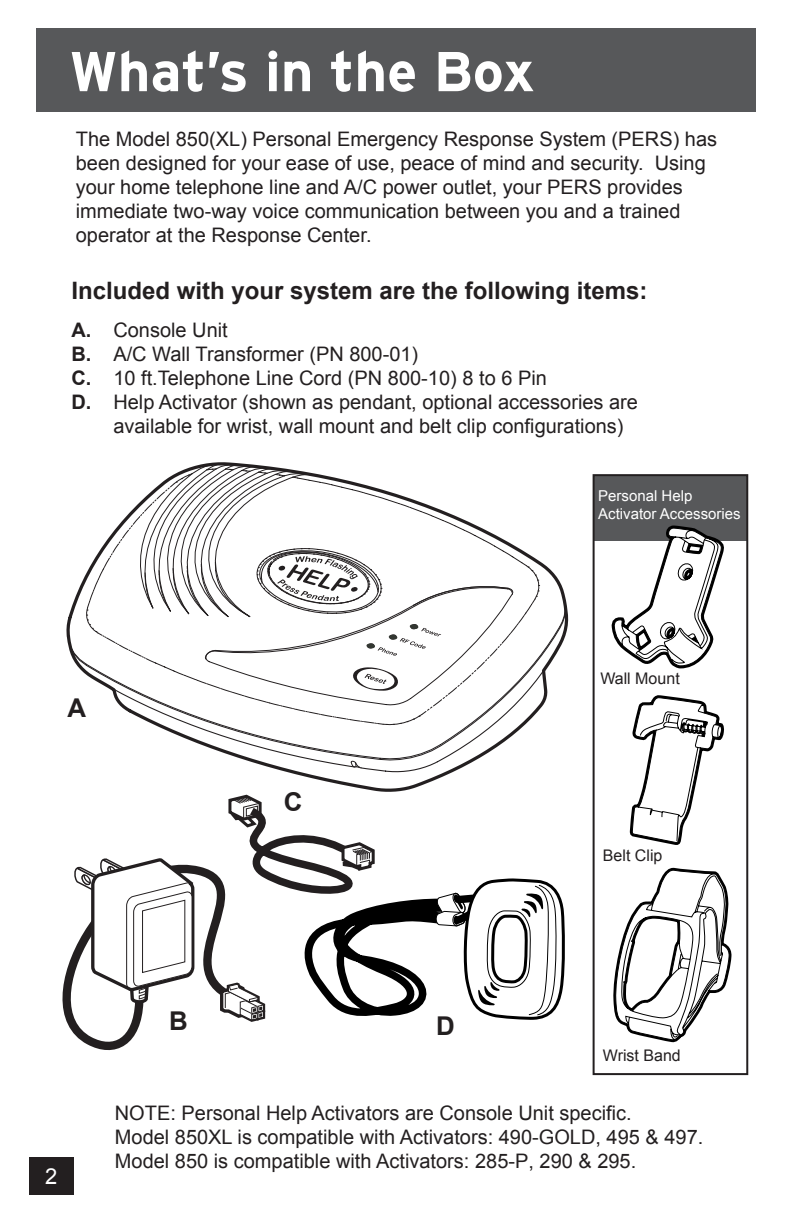
<style>
.page{position:relative;width:792px;height:1224px;background:#fff}
.page>*{position:absolute;margin:0;border:0;box-sizing:border-box;transform-origin:0 0}
.t1{font:700 56px "Interstate";color:#fff}
.t2{font:700 25.8px "Arial";color:#231f20}
.t3{font:700 24px "Arial";color:#231f20}
.t4{font:22px "Arial";color:#fff}
.t5{font:20px/24px "Arial";color:#231f20}
.t6{font:16px "Arial";color:#231f20}
.t7{font:15px/18px "Arial";color:#fff}
.s1{font-weight:700}
</style>
<div class="page">
<div style="left:29px;top:1158px;width:44px;height:37px;background:#231f20"></div>
<div style="left:594px;top:475px;width:153px;height:65px;background:#57585a"></div>
<svg style="left:62px;top:866px;width:142px;height:185px"></svg>
<svg style="left:74px;top:858px;width:122px;height:147px"></svg>
<div style="left:36px;top:29px;width:720px;height:83px;background:#57585a"></div>
<svg style="left:608px;top:523px;width:141px;height:323px"></svg>
<svg style="left:613px;top:867px;width:119px;height:176px"></svg>
<svg style="left:204px;top:800px;width:361px;height:222px"></svg>
<div style="left:593px;top:474px;width:155px;height:601px;border:2px solid #231f20"></div>
<svg style="left:66px;top:462px;width:503px;height:330px"></svg>
<svg style="left:86px;top:464px;width:454px;height:261px"></svg>
<h1 class="t1" style="left:69px;top:40px;width:467px">What’s in the Box</h1>
<p class="t5" style="left:76px;top:127px;width:643px">The Model 850(XL) Personal Emergency Response System (PERS) has been designed for your ease of use, peace of mind and security. Using your home telephone line and A/C power outlet, your PERS provides immediate two-way voice communication between you and a trained operator at the Response Center.</p>
<p class="t3" style="left:71px;top:274px;width:578px">Included with your system are the following items:</p>
<p class="t5" style="left:71px;top:318px;width:158px"><span class="s1">A.</span> Console Unit</p>
<p class="t5" style="left:71px;top:342px;width:348px"><span class="s1">B.</span> A/C Wall Transformer (PN 800-01)</p>
<p class="t5" style="left:71px;top:366px;width:477px"><span class="s1">C.</span> 10 ft.Telephone Line Cord (PN 800-10) 8 to 6 Pin</p>
<p class="t5" style="left:71px;top:390px;width:568px"><span class="s1">D.</span> Help Activator (shown as pendant, optional accessories are</p>
<p class="t5" style="left:113px;top:414px;width:512px">available for wrist, wall mount and belt clip configurations)</p>
<p class="t7" style="left:598px;top:486px;width:144px">Personal Help<br>Activator Accessories</p>
<p class="t2" style="left:67px;top:691px;width:20px">A</p>
<p class="t2" style="left:284px;top:784px;width:20px">C</p>
<p class="t6" style="left:600px;top:668px;width:81px">Wall Mount</p>
<p class="t6" style="left:603px;top:845px;width:61px">Belt Clip</p>
<p class="t4" style="left:45px;top:1162px;width:14px">2</p>
<p class="t2" style="left:169px;top:1004px;width:20px">B</p>
<p class="t2" style="left:436px;top:1009px;width:20px">D</p>
<p class="t6" style="left:603px;top:1045px;width:79px">Wrist Band</p>
<p class="t5" style="left:115px;top:1102px;width:590px">NOTE: Personal Help Activators are Console Unit specific.<br>Model 850XL is compatible with Activators: 490-GOLD, 495 &amp; 497.<br>Model 850 is compatible with Activators: 285-P, 290 &amp; 295.</p>
</div>
